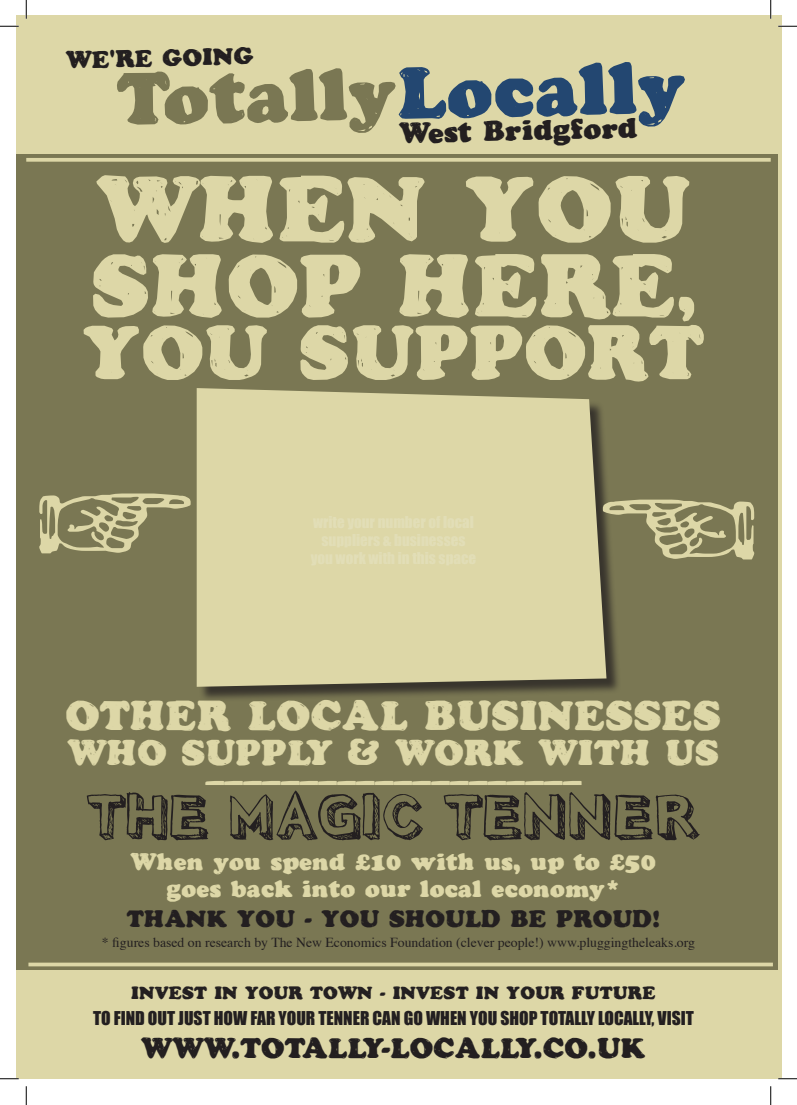
<style>
.page{position:relative;width:797px;height:1105px;background:#fff}
.page>*{position:absolute;margin:0;border:0;box-sizing:border-box;transform-origin:0 0}
.t1{font:97.5px "Manual Cookie Bucket";color:#ddd7a7}
.t2{font:92.5px "Manual Cookie Bucket";color:#ddd7a7}
.t3{font:80px "Manual Cookie Bucket";color:#ddd7a7}
.t4{font:77.5px "Manual Cookie Bucket";color:#7a7753}
.t5{font:62.5px "Pointy";color:#231f20}
.t6{font:43.75px "Manual Cookie Bucket";color:#ddd7a7}
.t7{font:37.5px "Manual Cookie Bucket";color:#ddd7a7}
.t8{font:30px "Manual Cookie Bucket";color:#231f20}
.t9{font:25px/26.2px "Manual Cookie Bucket";color:#ddd7a7;text-align:center}
.t10{font:25px "Manual Cookie Bucket";color:#231f20}
.t11{font:18.75px "Manual Cookie Bucket";color:#231f20}
.t12{font:17.5px "Impact";color:#231f20}
.t13{font:13.75px "Times";color:#231f20}
.s1{font-family:"Cooper";font-weight:900}
.s2{color:#234771}
.s3{font-size:62.5px}
</style>
<div class="page">
<div style="left:16px;top:16px;width:765px;height:1063px;background:#ddd7a7"></div>
<div style="left:16px;top:154px;width:761px;height:816px;background:#7a7753"></div>
<div style="left:198px;top:390px;width:423px;height:312px;background:#231f20;opacity:.75"></div>
<div style="left:197px;top:388px;width:409px;height:299px;background:#ddd7a7"></div>
<svg style="left:26px;top:158px;width:744px;height:4px;background:#d5cfa0"></svg>
<hr style="left:28px;top:963px;width:745px;height:3px;background:#ddd7a7">
<svg style="left:0;top:25px;width:19px;height:2px"></svg>
<svg style="left:778px;top:25px;width:19px;height:2px"></svg>
<svg style="left:0;top:1078px;width:19px;height:1px"></svg>
<svg style="left:778px;top:1078px;width:19px;height:1px"></svg>
<svg style="left:25px;top:0;width:2px;height:19px"></svg>
<svg style="left:25px;top:1086px;width:2px;height:19px"></svg>
<svg style="left:770px;top:0;width:1px;height:19px"></svg>
<svg style="left:770px;top:1086px;width:1px;height:19px"></svg>
<svg style="left:603px;top:499px;width:18px;height:60px"></svg>
<h3 class="t10" style="left:66px;top:48px;width:65px;rotate:-1deg">We <span class="s1">'</span>re</h3>
<h3 class="t10" style="left:162px;top:46px;width:39px;rotate:-1deg">goin</h3>
<h3 class="t4" style="left:116px;top:62px;width:571px;rotate:-1deg">Totally<span class="s2">Locally</span></h3>
<h3 class="t8" style="left:399px;top:119px;width:240px;rotate:-1deg">West Bridgford</h3>
<h1 class="t1" style="left:96px;top:164px;width:595px">WHEN YOU</h1>
<h2 class="t2" style="left:91px;top:243px;width:606px">SHOP HERE<span class="s3">,</span></h2>
<h3 class="t3" style="left:83px;top:315px;width:623px">YOU SUPPORT</h3>
<h3 class="t6" style="left:66px;top:695px;width:657px">OTHER LOCAL BUSINESSES</h3>
<h3 class="t7" style="left:68px;top:735px;width:140px">WHO supply</h3>
<h3 class="t7" style="left:348px;top:735px;width:373px">&amp; WORK WITH US</h3>
<h3 class="t7" style="left:205px;top:748px;width:377px">____________________</h3>
<h3 class="t5" style="left:87px;top:783px;width:615px">THE MAGIC TENNER</h3>
<h3 class="t9" style="left:130px;top:849px;width:527px">When you spend <span class="s1">£</span>10 with us, up to <span class="s1">£</span>50 goes back into our local economy*</h3>
<h3 class="t10" style="left:127px;top:906px;width:535px">THANK YOU - YOU SHOULD BE PROUD!</h3>
<p class="t13" style="left:102px;top:930px;width:594px">* figures based on research by The New Economics Foundation (clever people!) www.pluggingtheleaks.org</p>
<h3 class="t11" style="left:131px;top:984px;width:526px">INVEST IN YOUR TOWN - INVEST IN YOUR FUTURE</h3>
<p class="t12" style="left:93px;top:1005px;width:602px">TO FIND OUT JUST HOW FAR YOUR TENNER CAN GO WHEN YOU SHOP TOTALLY LOCALLY, VISIT</p>
<h3 class="t8" style="left:141px;top:1034px;width:33px">www</h3>
<h3 class="t8" style="left:231px;top:1034px;width:31px">.totally</h3>
<h3 class="t8" style="left:382px;top:1034px;width:31px">-locally</h3>
<h3 class="t8" style="left:533px;top:1034px;width:88px">.co.uk</h3>
</div>
